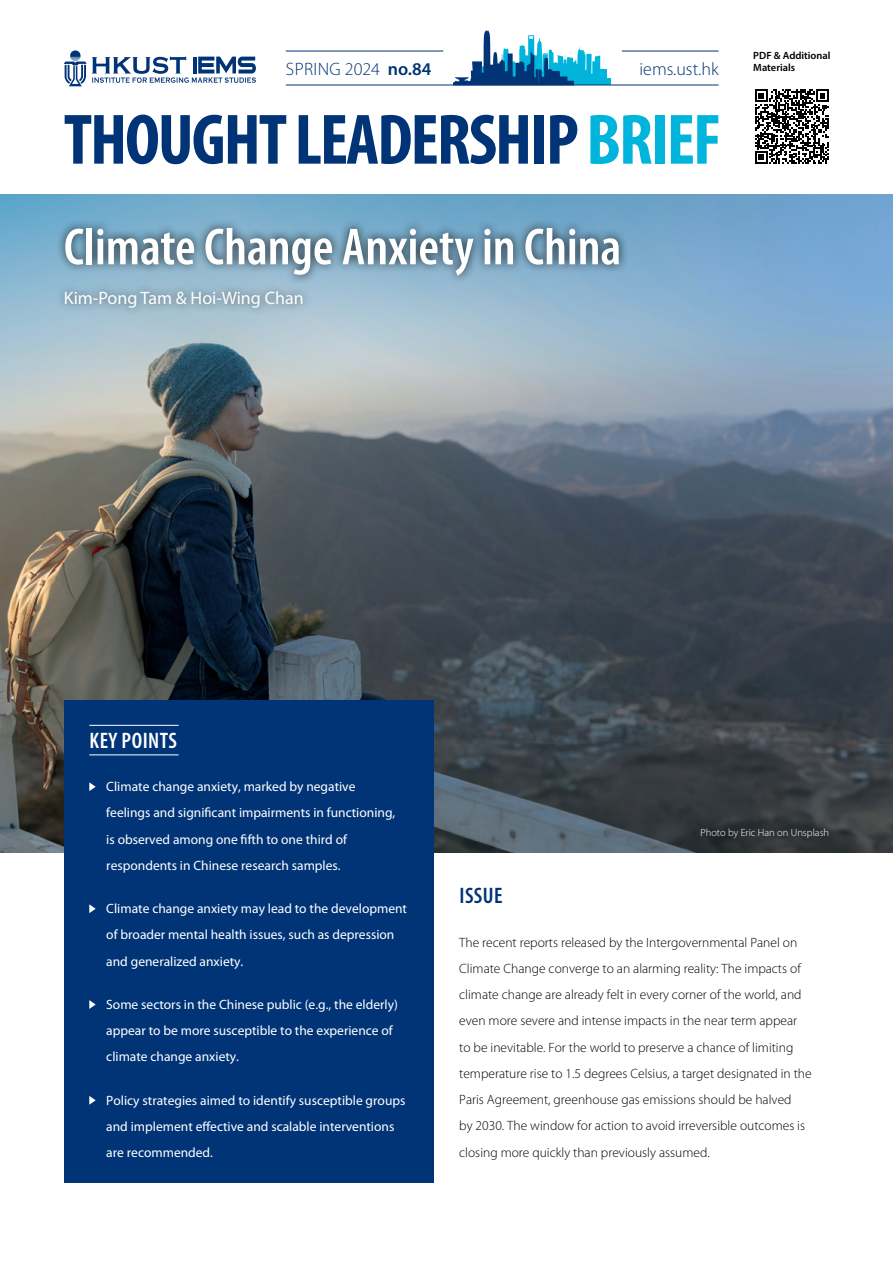
<style>
.page{position:relative;width:893px;height:1263px;background:#fff}
.page>*{position:absolute;margin:0;border:0;box-sizing:border-box;transform-origin:0 0}
.t1{font:700 condensed 72px "Myriad Pro";letter-spacing:-.03em;color:#003477}
.t2{font:600 condensed 52.5px "Myriad Pro";color:#fff}
.t3{font:600 condensed 22.5px "Myriad Pro";letter-spacing:.02em;color:#fff}
.t4{font:600 condensed 22.5px "Myriad Pro";letter-spacing:.02em;color:#003477}
.t5{font:18px "Myriad Pro";color:#fff}
.t6{font:300 18px "Myriad Pro";letter-spacing:.02em;color:#003477}
.t7{font:300 18px "Myriad Pro";color:#003477}
.t8{font:13.5px/26.2px "Myriad Pro";color:#fff}
.t9{font:300 13.5px/26.2px "Myriad Pro";color:#000}
.t10{font:300 10.5px "Myriad Pro";color:#fff}
.t11{font:600 10.5px/12px "Myriad Pro";color:#000}
.s1{font-weight:600}
.s2{color:#00b4dc}
</style>
<div class="page">
<hr style="left:286px;top:51px;width:157px;height:1px;background:#003477">
<svg style="left:64px;top:50px;width:192px;height:36px"></svg>
<hr style="left:622px;top:51px;width:97px;height:1px;background:#003477">
<div style="left:596px;top:70px;width:11px;height:15px;background:#00b4dc"></div>
<div style="left:599px;top:79px;width:11px;height:6px;background:#00b4dc"></div>
<svg style="left:453px;top:30px;width:147px;height:55px"></svg>
<hr style="left:286px;top:85px;width:433px;height:1px;background:#003477">
<img style="left:0;top:194px;width:893px;height:659px">
<div style="left:55px;top:282px;width:257px;height:35px;background:#000;opacity:.5"></div>
<div style="left:56px;top:219px;width:572px;height:66px;background:#000;opacity:.75"></div>
<div style="left:691px;top:819px;width:146px;height:27px;background:#000;opacity:.5"></div>
<div style="left:64px;top:700px;width:370px;height:482px;background:#003477"></div>
<svg style="left:89px;top:782px;width:7px;height:9px"></svg>
<svg style="left:89px;top:904px;width:7px;height:9px"></svg>
<svg style="left:89px;top:1000px;width:7px;height:9px"></svg>
<svg style="left:89px;top:1096px;width:7px;height:9px"></svg>
<hr style="left:89px;top:725px;width:90px;height:1px;background:#fff">
<hr style="left:89px;top:754px;width:90px;height:1px;background:#fff">
<svg style="left:755px;top:89px;width:74px;height:75px"></svg>
<h3 class="t6" style="left:286px;top:59px;width:147px">SPRING 2024 <span class="s1">no.84</span></h3>
<p class="t11" style="left:753px;top:49px;width:79px">PDF &amp; Additional<br>Materials</p>
<h3 class="t7" style="left:639px;top:59px;width:81px">iems.ust.hk</h3>
<h1 class="t1" style="left:64px;top:95px;width:659px">THOUGHT LEADERSHIP <span class="s2">BRIEF</span></h1>
<h2 class="t2" style="left:64px;top:218px;width:559px">Climate Change Anxiety in China</h2>
<h3 class="t5" style="left:64px;top:288px;width:242px">Kim-Pong Tam &amp; Hoi-Wing Chan</h3>
<h3 class="t3" style="left:90px;top:728px;width:89px">KEY POINTS</h3>
<p class="t8" style="left:106px;top:774px;width:291px">Climate change anxiety, marked by negative feelings and significant impairments in functioning, is observed among one fifth to one third of respondents in Chinese research samples.</p>
<p class="t8" style="left:106px;top:896px;width:302px">Climate change anxiety may lead to the development of broader mental health issues, such as depression and generalized anxiety.</p>
<p class="t8" style="left:106px;top:991px;width:293px">Some sectors in the Chinese public (e.g., the elderly) appear to be more susceptible to the experience of climate change anxiety.</p>
<p class="t8" style="left:106px;top:1087px;width:301px">Policy strategies aimed to identify susceptible groups and implement effective and scalable interventions are recommended.</p>
<p class="t10" style="left:700px;top:826px;width:130px">Photo by Eric Han on Unsplash</p>
<h3 class="t4" style="left:459px;top:884px;width:45px">ISSUE</h3>
<p class="t9" style="left:459px;top:929px;width:354px">The recent reports released by the Intergovernmental Panel on Climate Change converge to an alarming reality: The impacts of climate change are already felt in every corner of the world, and even more severe and intense impacts in the near term appear to be inevitable. For the world to preserve a chance of limiting temperature rise to 1.5 degrees Celsius, a target designated in the Paris Agreement, greenhouse gas emissions should be halved<br>by 2030. The window for action to avoid irreversible outcomes is closing more quickly than previously assumed.</p>
</div>
